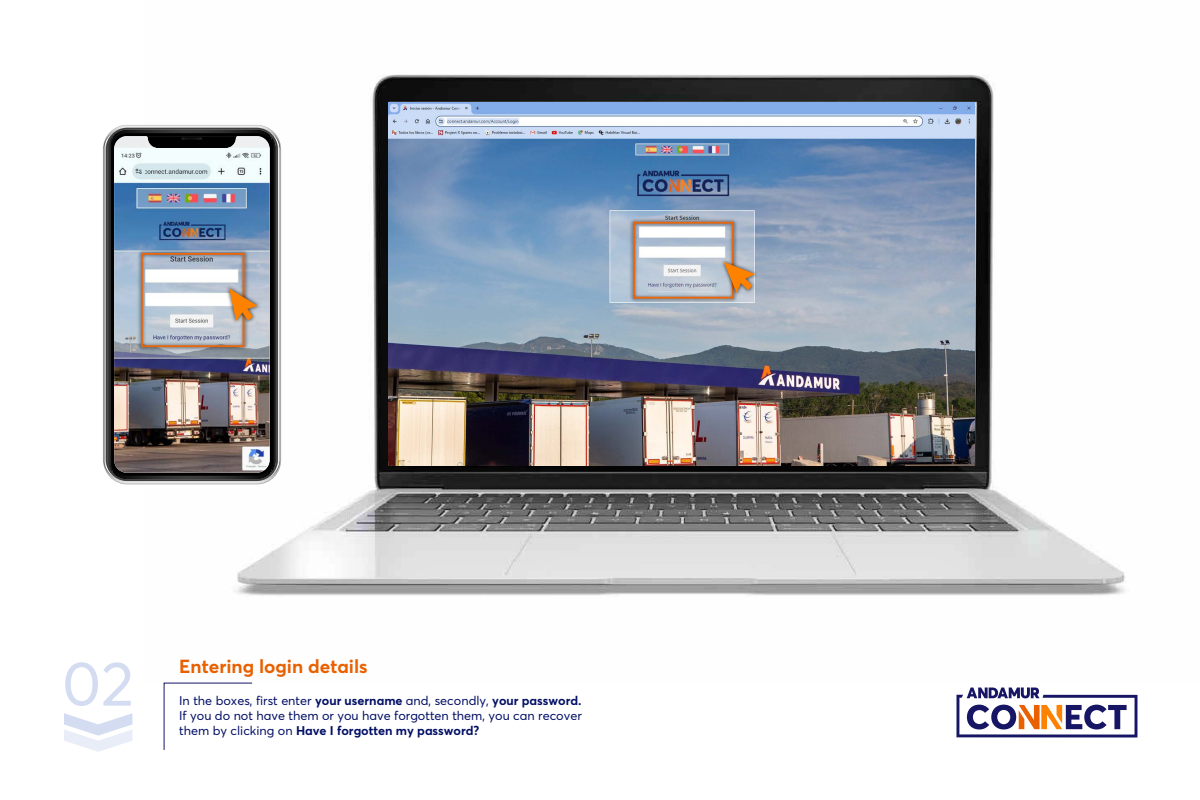
<style>
.page{position:relative;width:1200px;height:800px;background:#fff}
.page>*{position:absolute;margin:0;border:0;box-sizing:border-box;transform-origin:0 0}
.t1{font:62.5px "Averta";color:#d3dcf0}
.t2{font:700 18.75px "Averta";color:#e96000}
.t3{font:12.5px/15px "Averta";color:#020f65;text-align:justify}
.s1{font-weight:700}
</style>
<div class="page">
<img style="left:144px;top:74px;width:982px;height:522px">
<svg style="left:163px;top:682px;width:90px;height:68px"></svg>
<svg style="left:64px;top:713px;width:68px;height:39px"></svg>
<svg style="left:956px;top:688px;width:181px;height:50px"></svg>
<img style="left:104px;top:126px;width:176px;height:357px">
<img style="left:389px;top:102px;width:586px;height:364px">
<img style="left:628px;top:216px;width:112px;height:88px">
<div style="left:633px;top:222px;width:101px;height:77px;border:2px solid #ea660d"></div>
<img style="left:718px;top:256px;width:43px;height:42px">
<svg style="left:724px;top:262px;width:31px;height:31px"></svg>
<h1 class="t1" style="left:62px;top:641px;width:73px">02</h1>
<h2 class="t2" style="left:179px;top:654px;width:190px">Entering login details</h2>
<p class="t3" style="left:179px;top:692px;width:404px">In the boxes, first enter <span class="s1">your username</span> and, secondly, <span class="s1">your password.<br></span>If you do not have them or you have forgotten them, you can recover them by clicking on <span class="s1">Have I forgotten my password?</span></p>
</div>
